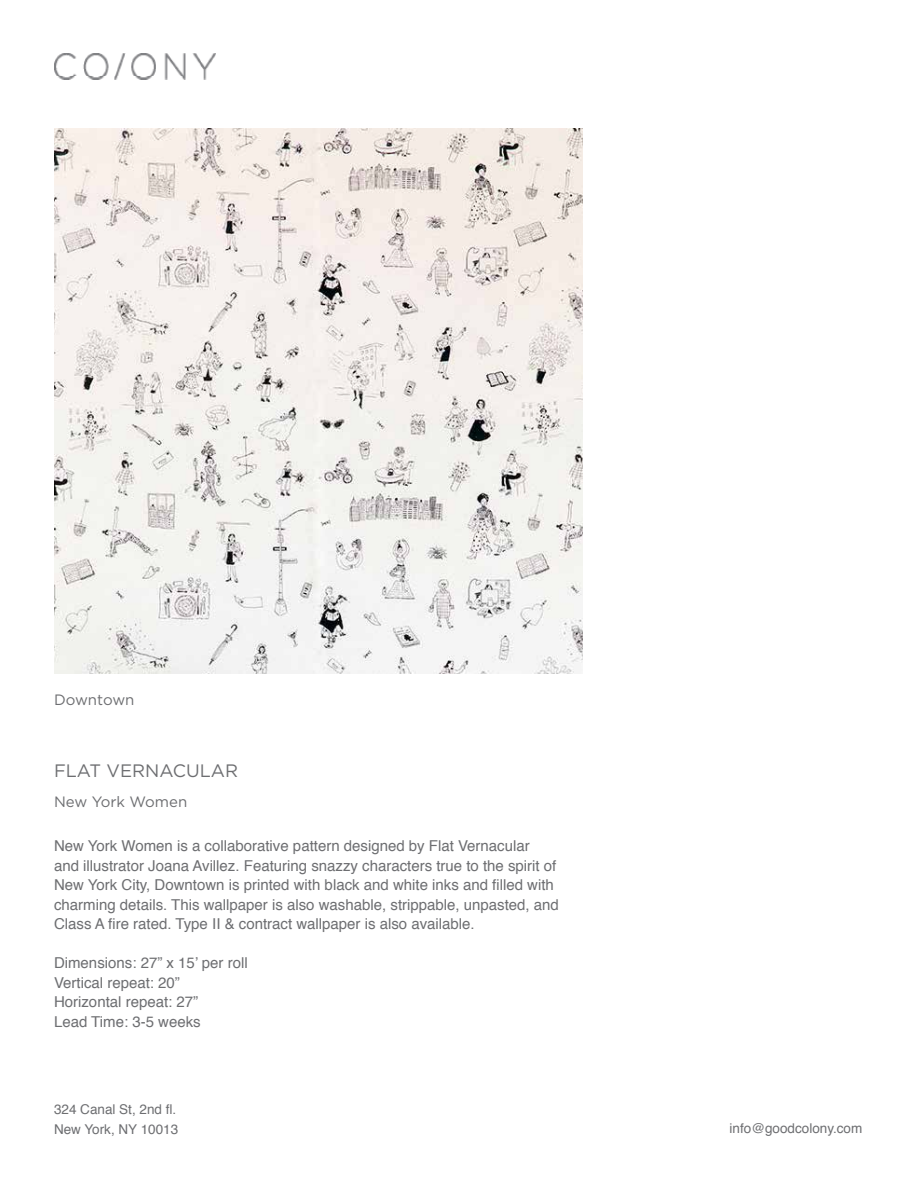
<style>
.page{position:relative;width:918px;height:1188px;background:#fff}
.page>*{position:absolute;margin:0;border:0;box-sizing:border-box;transform-origin:0 0}
.t1{font:18px "Gotham";color:#6d6e71}
.t2{font:15px/19.5px "Helvetica";color:#6d6e71}
.t3{font:15px "Gotham";color:#6d6e71}
.t4{font:13.5px/19.5px "Helvetica";color:#6d6e71}
</style>
<div class="page">
<img style="left:54px;top:54px;width:162px;height:25px">
<img style="left:54px;top:128px;width:529px;height:545px">
<p class="t3" style="left:54px;top:691px;width:82px">Downtown</p>
<p class="t1" style="left:54px;top:761px;width:186px">FLAT VERNACULAR</p>
<p class="t3" style="left:54px;top:794px;width:135px">New York Women</p>
<p class="t2" style="left:54px;top:837px;width:506px">New York Women is a collaborative pattern designed by Flat Vernacular<br>and illustrator Joana Avillez. Featuring snazzy characters true to the spirit of New York City, Downtown is printed with black and white inks and filled with charming details. This wallpaper is also washable, strippable, unpasted, and Class A fire rated. Type II &amp; contract wallpaper is also available.</p>
<p class="t2" style="left:54px;top:954px;width:195px">Dimensions: 27” x 15’ per roll<br>Vertical repeat: 20”<br>Horizontal repeat: 27”<br>Lead Time: 3-5 weeks</p>
<p class="t4" style="left:54px;top:1100px;width:126px">324 Canal St, 2nd fl.<br>New York, NY 10013</p>
<p class="t4" style="left:730px;top:1119px;width:134px">info@goodcolony.com</p>
</div>
